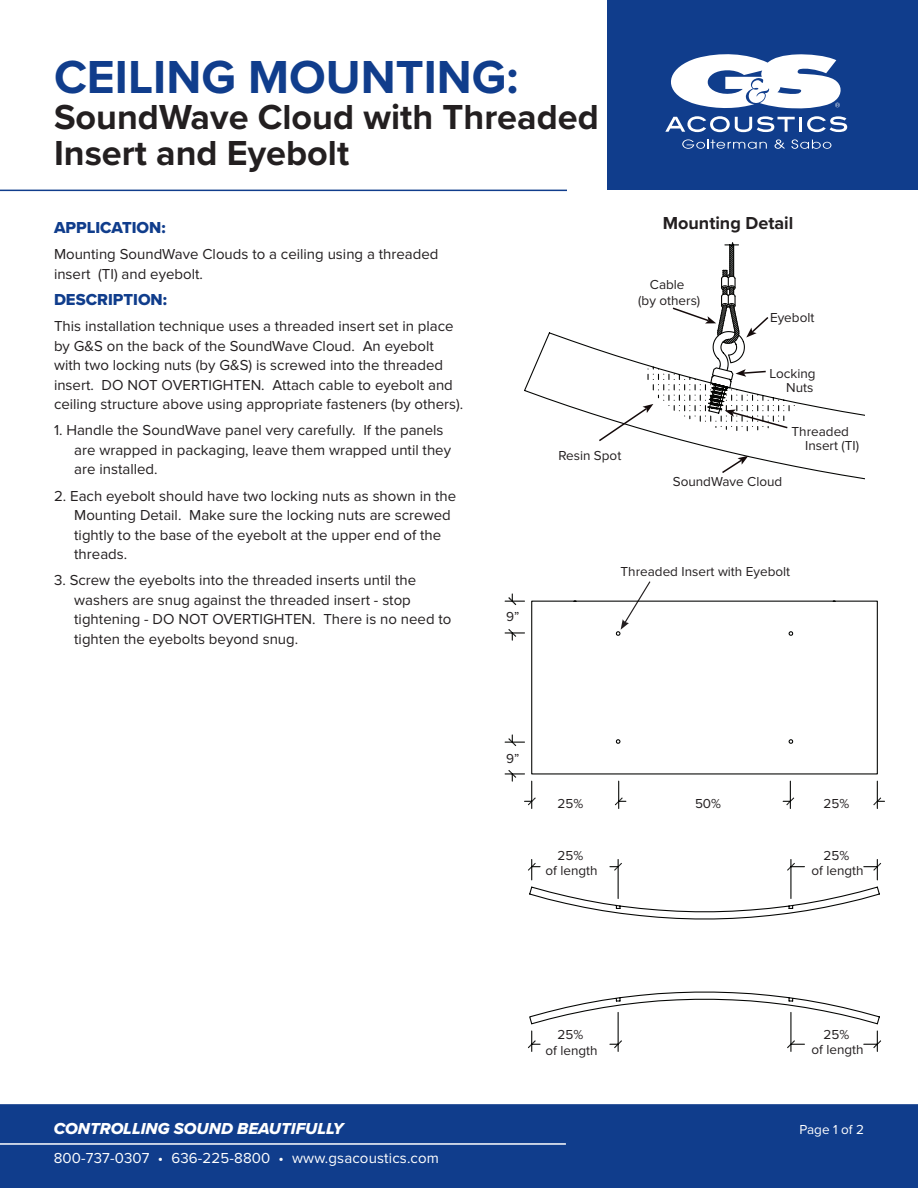
<style>
.page{position:relative;width:918px;height:1188px;background:#fff}
.page>*{position:absolute;margin:0;border:0;box-sizing:border-box;transform-origin:0 0}
.t1{font:700 48px "Proxima Nova";color:#103d8c}
.t2{font:700 36px/36px "Proxima Nova";color:#231f20}
.t3{font:700 18px "Proxima Nova";color:#231f20}
.t4{font:16.5px "Proxima Nova Extrabld It";color:#fff}
.t5{font:16.5px "Proxima Nova Extrabld";color:#103d8c}
.t6{font:15px/19.5px "Proxima Nova";color:#231f20}
.t7{font:15px "Proxima Nova";letter-spacing:.01em;color:#fff}
.t8{font:13.5px/14.1px "Proxima Nova";color:#231f20}
.t9{font:13.5px "Proxima Nova";color:#fff}
</style>
<div class="page">
<div style="left:0;top:1104px;width:918px;height:84px;background:#103d8c"></div>
<div style="left:607px;top:0;width:311px;height:190px;background:#103d8c"></div>
<svg style="left:682px;top:139px;width:85px;height:10px"></svg>
<svg style="left:775px;top:139px;width:10px;height:10px"></svg>
<svg style="left:791px;top:139px;width:40px;height:10px"></svg>
<svg style="left:665px;top:116px;width:130px;height:16px"></svg>
<hr style="left:799px;top:117px;width:3px;height:15px;background:#fff">
<svg style="left:807px;top:116px;width:40px;height:16px"></svg>
<svg style="left:671px;top:54px;width:170px;height:55px"></svg>
<hr style="left:0;top:1143px;width:566px;height:2px;background:#fff">
<hr style="left:0;top:190px;width:567px;height:1px;background:#103d8c">
<svg style="left:638px;top:581px;width:13px;height:19px"></svg>
<svg style="left:524px;top:332px;width:340px;height:148px"></svg>
<svg style="left:524px;top:600px;width:354px;height:209px"></svg>
<svg style="left:528px;top:797px;width:8px;height:8px"></svg>
<svg style="left:615px;top:797px;width:8px;height:8px"></svg>
<svg style="left:873px;top:781px;width:11px;height:28px"></svg>
<svg style="left:783px;top:781px;width:11px;height:28px"></svg>
<svg style="left:505px;top:770px;width:20px;height:11px"></svg>
<svg style="left:505px;top:735px;width:20px;height:11px"></svg>
<hr style="left:505px;top:632px;width:20px;height:2px;background:#040503">
<svg style="left:505px;top:594px;width:20px;height:11px"></svg>
<svg style="left:508px;top:629px;width:8px;height:11px"></svg>
<svg style="left:528px;top:859px;width:353px;height:61px"></svg>
<svg style="left:528px;top:991px;width:353px;height:61px"></svg>
<svg style="left:597px;top:404px;width:56px;height:39px"></svg>
<svg style="left:720px;top:456px;width:28px;height:19px"></svg>
<svg style="left:725px;top:410px;width:64px;height:20px"></svg>
<svg style="left:671px;top:242px;width:99px;height:156px"></svg>
<h1 class="t1" style="left:54px;top:41px;width:466px">CEILING MOUNTING:</h1>
<h2 class="t2" style="left:54px;top:98px;width:546px">SoundWave Cloud with Threaded<br>Insert and Eyebolt</h2>
<p class="t5" style="left:54px;top:215px;width:113px">APPLICATION:</p>
<p class="t6" style="left:54px;top:245px;width:386px">Mounting SoundWave Clouds to a ceiling using a threaded insert (TI) and eyebolt.</p>
<p class="t5" style="left:54px;top:287px;width:115px">DESCRIPTION:</p>
<p class="t6" style="left:54px;top:317px;width:411px">This installation technique uses a threaded insert set in place by G&amp;S on the back of the SoundWave Cloud. An eyebolt with two locking nuts (by G&amp;S) is screwed into the threaded insert. DO NOT OVERTIGHTEN. Attach cable to eyebolt and ceiling structure above using appropriate fasteners (by others).</p>
<p class="t6" style="left:74px;top:421px;width:378px;text-indent:-20px">1. Handle the SoundWave panel very carefully. If the panels are wrapped in packaging, leave them wrapped until they are installed.</p>
<p class="t6" style="left:74px;top:486px;width:384px;text-indent:-20px">2. Each eyebolt should have two locking nuts as shown in the Mounting Detail. Make sure the locking nuts are screwed tightly to the base of the eyebolt at the upper end of the threads.</p>
<p class="t6" style="left:74px;top:571px;width:379px;text-indent:-20px">3. Screw the eyebolts into the threaded inserts until the washers are snug against the threaded insert - stop tightening - DO NOT OVERTIGHTEN. There is no need to tighten the eyebolts beyond snug.</p>
<p class="t8" style="left:506px;top:609px;width:15px">9”</p>
<p class="t3" style="left:663px;top:210px;width:132px">Mounting Detail</p>
<p class="t8" style="left:650px;top:278px;width:36px">Cable</p>
<p class="t8" style="left:638px;top:294px;width:64px">(by others)</p>
<p class="t8" style="left:770px;top:310px;width:46px">Eyebolt</p>
<p class="t8" style="left:558px;top:449px;width:64px">Resin Spot</p>
<p class="t8" style="left:769px;top:366px;width:48px;text-align:right">Locking<br>Nuts</p>
<p class="t8" style="left:673px;top:475px;width:111px">SoundWave Cloud</p>
<p class="t8" style="left:805px;top:425px;width:56px;text-indent:-14px">Threaded<br>Insert (TI)</p>
<p class="t8" style="left:621px;top:565px;width:171px">Threaded Insert with Eyebolt</p>
<p class="t8" style="left:506px;top:751px;width:15px">9”</p>
<p class="t8" style="left:558px;top:796px;width:27px">25%</p>
<p class="t8" style="left:695px;top:796px;width:28px">50%</p>
<p class="t8" style="left:823px;top:796px;width:27px">25%</p>
<p class="t8" style="left:558px;top:849px;width:27px">25%</p>
<p class="t8" style="left:823px;top:849px;width:27px">25%</p>
<p class="t8" style="left:545px;top:864px;width:54px">of length</p>
<p class="t8" style="left:811px;top:864px;width:54px">of length</p>
<p class="t8" style="left:558px;top:1028px;width:27px">25%</p>
<p class="t8" style="left:823px;top:1028px;width:27px">25%</p>
<p class="t8" style="left:545px;top:1044px;width:54px">of length</p>
<p class="t8" style="left:811px;top:1043px;width:54px">of length</p>
<p class="t4" style="left:54px;top:1116px;width:291px">CONTROLLING SOUND BEAUTIFULLY</p>
<p class="t9" style="left:800px;top:1122px;width:66px">Page 1 of 2</p>
<p class="t7" style="left:54px;top:1150px;width:387px">800-737-0307 • 636-225-8800 • www.gsacoustics.com</p>
</div>
